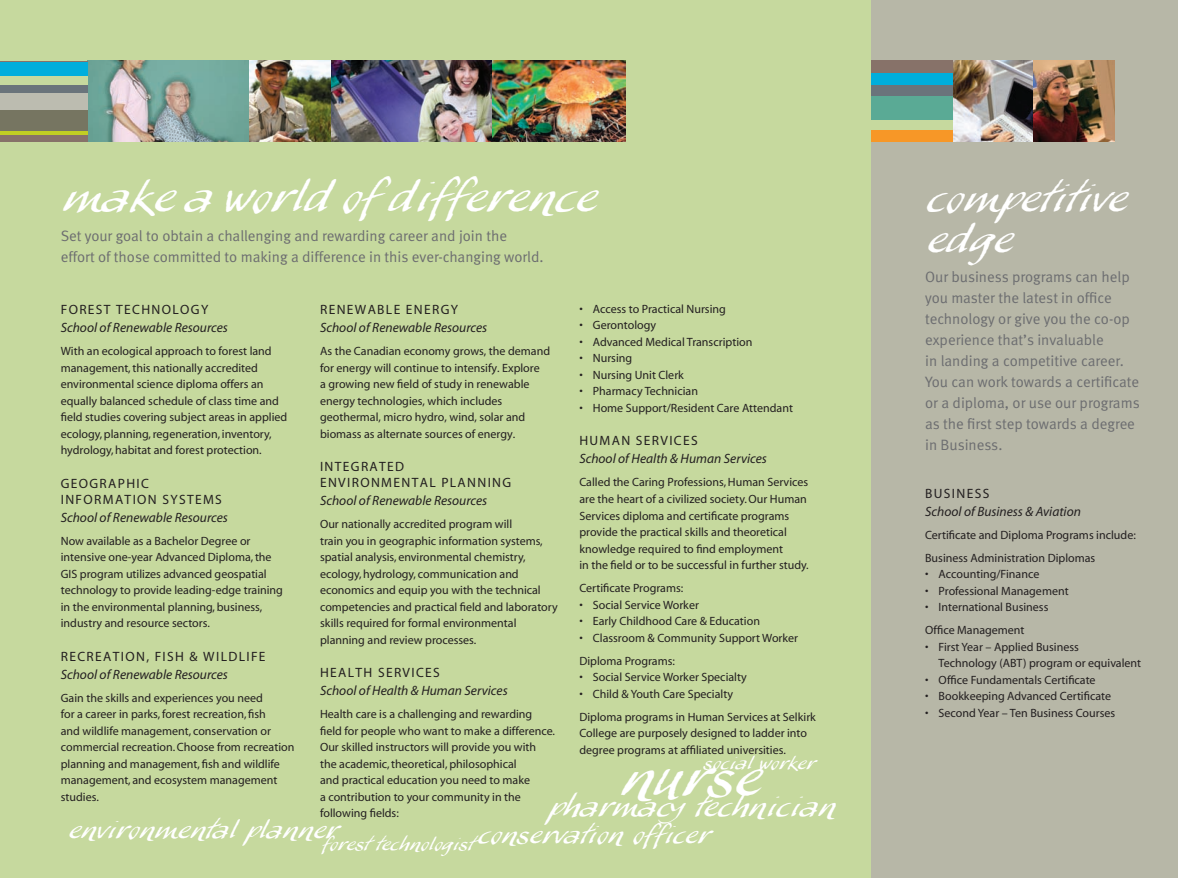
<style>
.page{position:relative;width:1178px;height:878px;background:#c6d99e}
.page>*{position:absolute;margin:0;border:0;box-sizing:border-box;transform-origin:0 0}
.t1{font:45px "My Script Plain";color:#fff}
.t2{font:36px "My Script Plain";color:#fff}
.t3{font:33px/41.7px "My Script Plain";color:#fff}
.t4{font:24px "My Script Plain";color:#fff}
.t5{font:21px "My Script Plain";color:#fff}
.t6{font:15px/21px "Meta Normal";color:#6c6d70}
.t7{font:15px "My Script Plain";color:#fff}
.t8{font:italic 13.5px "Myriad";color:#231f20}
.t9{font:13.5px/16.2px "Myriad";letter-spacing:.1em;color:#231f20}
.t10{font:12px/16.5px "Myriad";color:#231f20}
</style>
<div class="page">
<div style="left:871px;top:0;width:307px;height:878px;background:#b7b7a7"></div>
<img style="left:88px;top:61px;width:537px;height:81px">
<img style="left:952px;top:61px;width:162px;height:81px">
<hr style="left:0;top:61px;width:88px;height:1px;background:#877269">
<div style="left:0;top:62px;width:88px;height:14px;background:#00aedc"></div>
<div style="left:0;top:85px;width:88px;height:8px;background:#6a747b"></div>
<div style="left:0;top:93px;width:88px;height:18px;background:#bcbcb0"></div>
<div style="left:0;top:111px;width:88px;height:20px;background:#767561"></div>
<hr style="left:0;top:131px;width:88px;height:4px;background:#c1ce23">
<div style="left:0;top:135px;width:88px;height:7px;background:#877269"></div>
<div style="left:871px;top:73px;width:81px;height:12px;background:#00aedc"></div>
<div style="left:871px;top:61px;width:81px;height:12px;background:#877269"></div>
<div style="left:871px;top:85px;width:81px;height:12px;background:#6a747b"></div>
<div style="left:871px;top:97px;width:81px;height:23px;background:#5aaa95"></div>
<div style="left:871px;top:120px;width:81px;height:11px;background:#c6d99e"></div>
<div style="left:871px;top:131px;width:81px;height:11px;background:#f79727"></div>
<h2 class="t2" style="left:61px;top:169px;width:536px">make a world of difference</h2>
<p class="t6" style="left:61px;top:226px;width:484px">Set your goal to obtain a challenging and rewarding career and join the effort of those committed to making a difference in this ever-changing world.</p>
<p class="t10" style="left:579px;top:301px;width:148px">• Access to Practical Nursing</p>
<p class="t10" style="left:579px;top:318px;width:78px">• Gerontology</p>
<p class="t10" style="left:579px;top:334px;width:174px">• Advanced Medical Transcription</p>
<p class="t10" style="left:579px;top:351px;width:54px">• Nursing</p>
<p class="t10" style="left:579px;top:367px;width:106px">• Nursing Unit Clerk</p>
<p class="t10" style="left:579px;top:384px;width:120px">• Pharmacy Technician</p>
<p class="t10" style="left:579px;top:400px;width:215px">• Home Support/Resident Care Attendant</p>
<p class="t9" style="left:579px;top:434px;width:120px">HUMAN SERVICES</p>
<p class="t8" style="left:579px;top:454px;width:189px">School of Health &amp; Human Services</p>
<p class="t10" style="left:579px;top:475px;width:231px">Called the Caring Professions, Human Services are the heart of a civilized society. Our Human Services diploma and certificate programs provide the practical skills and theoretical knowledge required to find employment<br>in the field or to be successful in further study.</p>
<p class="t10" style="left:579px;top:580px;width:105px">Certificate Programs:</p>
<p class="t10" style="left:579px;top:597px;width:121px">• Social Service Worker</p>
<p class="t10" style="left:579px;top:613px;width:182px">• Early Childhood Care &amp; Education</p>
<p class="t10" style="left:579px;top:627px;width:220px;line-height:23px">• Classroom &amp; Community Support Worker<br>Diploma Programs:</p>
<p class="t10" style="left:579px;top:669px;width:169px">• Social Service Worker Specialty</p>
<p class="t10" style="left:579px;top:683px;width:238px;line-height:23px">• Child &amp; Youth Care Specialty<br>Diploma programs in Human Services at Selkirk</p>
<p class="t10" style="left:579px;top:725px;width:229px">College are purposely designed to ladder into degree programs at affiliated universities.</p>
<p class="t9" style="left:61px;top:302px;width:149px">FOREST TECHNOLOGY</p>
<p class="t8" style="left:61px;top:322px;width:169px">School of Renewable Resources</p>
<p class="t10" style="left:61px;top:344px;width:228px">With an ecological approach to forest land management, this nationally accredited environmental science diploma offers an equally balanced schedule of class time and field studies covering subject areas in applied ecology, planning, regeneration, inventory, hydrology, habitat and forest protection.</p>
<p class="t9" style="left:61px;top:476px;width:163px">GEOGRAPHIC<br>INFORMATION SYSTEMS</p>
<p class="t8" style="left:61px;top:512px;width:169px">School of Renewable Resources</p>
<p class="t10" style="left:61px;top:533px;width:224px">Now available as a Bachelor Degree or intensive one-year Advanced Diploma, the GIS program utilizes advanced geospatial technology to provide leading-edge training in the environmental planning, business, industry and resource sectors.</p>
<p class="t9" style="left:61px;top:649px;width:206px">RECREATION, FISH &amp; WILDLIFE</p>
<p class="t8" style="left:61px;top:669px;width:169px">School of Renewable Resources</p>
<p class="t10" style="left:61px;top:690px;width:235px">Gain the skills and experiences you need<br>for a career in parks, forest recreation, fish<br>and wildlife management, conservation or commercial recreation. Choose from recreation planning and management, fish and wildlife management, and ecosystem management studies.</p>
<p class="t9" style="left:320px;top:302px;width:140px">RENEWABLE ENERGY</p>
<p class="t8" style="left:320px;top:322px;width:169px">School of Renewable Resources</p>
<p class="t10" style="left:320px;top:344px;width:232px">As the Canadian economy grows, the demand for energy will continue to intensify. Explore<br>a growing new field of study in renewable energy technologies, which includes geothermal, micro hydro, wind, solar and biomass as alternate sources of energy.</p>
<p class="t9" style="left:320px;top:459px;width:193px">INTEGRATED<br>ENVIRONMENTAL PLANNING</p>
<p class="t8" style="left:320px;top:495px;width:169px">School of Renewable Resources</p>
<p class="t10" style="left:320px;top:517px;width:239px">Our nationally accredited program will<br>train you in geographic information systems, spatial analysis, environmental chemistry, ecology, hydrology, communication and economics and equip you with the technical competencies and practical field and laboratory skills required for formal environmental planning and review processes.</p>
<p class="t9" style="left:320px;top:665px;width:121px">HEALTH SERVICES</p>
<p class="t8" style="left:320px;top:685px;width:189px">School of Health &amp; Human Services</p>
<p class="t10" style="left:320px;top:707px;width:236px">Health care is a challenging and rewarding field for people who want to make a difference.<br>Our skilled instructors will provide you with the academic, theoretical, philosophical<br>and practical education you need to make<br>a contribution to your community in the following fields:</p>
<p class="t7" style="left:703px;top:751px;width:113px">social worker</p>
<h1 class="t1" style="left:618px;top:741px;width:142px">nurse</h1>
<h3 class="t4" style="left:547px;top:788px;width:289px">pharmacytechnician</h3>
<h3 class="t5" style="left:67px;top:813px;width:271px">environmental planner</h3>
<h3 class="t5" style="left:477px;top:818px;width:233px">conservation officer</h3>
<p class="t7" style="left:321px;top:831px;width:152px">forest technologist</p>
<h3 class="t3" style="left:925px;top:178px;width:202px">competitive edge</h3>
<p class="t6" style="left:925px;top:267px;width:216px">Our business programs can help you master the latest in office technology or give you the co-op experience that’s invaluable<br>in landing a competitive career.<br>You can work towards a certificate or a diploma, or use our programs as the first step towards a degree in Business.</p>
<p class="t9" style="left:925px;top:486px;width:66px">BUSINESS</p>
<p class="t8" style="left:925px;top:506px;width:157px">School of Business &amp; Aviation</p>
<p class="t10" style="left:925px;top:524px;width:212px;line-height:23px">Certificate and Diploma Programs include:<br>Business Administration Diplomas</p>
<p class="t10" style="left:925px;top:567px;width:116px">• Accounting/Finance</p>
<p class="t10" style="left:925px;top:583px;width:145px">• Professional Management</p>
<p class="t10" style="left:925px;top:596px;width:125px;line-height:23px">• International Business<br>Office Management</p>
<p class="t10" style="left:938px;top:639px;width:204px;text-indent:-14px">• First Year – Applied Business<br>Technology (ABT) program or equivalent</p>
<p class="t10" style="left:925px;top:672px;width:172px">• Office Fundamentals Certificate</p>
<p class="t10" style="left:925px;top:689px;width:187px">• Bookkeeping Advanced Certificate</p>
<p class="t10" style="left:925px;top:705px;width:192px">• Second Year – Ten Business Courses</p>
</div>
